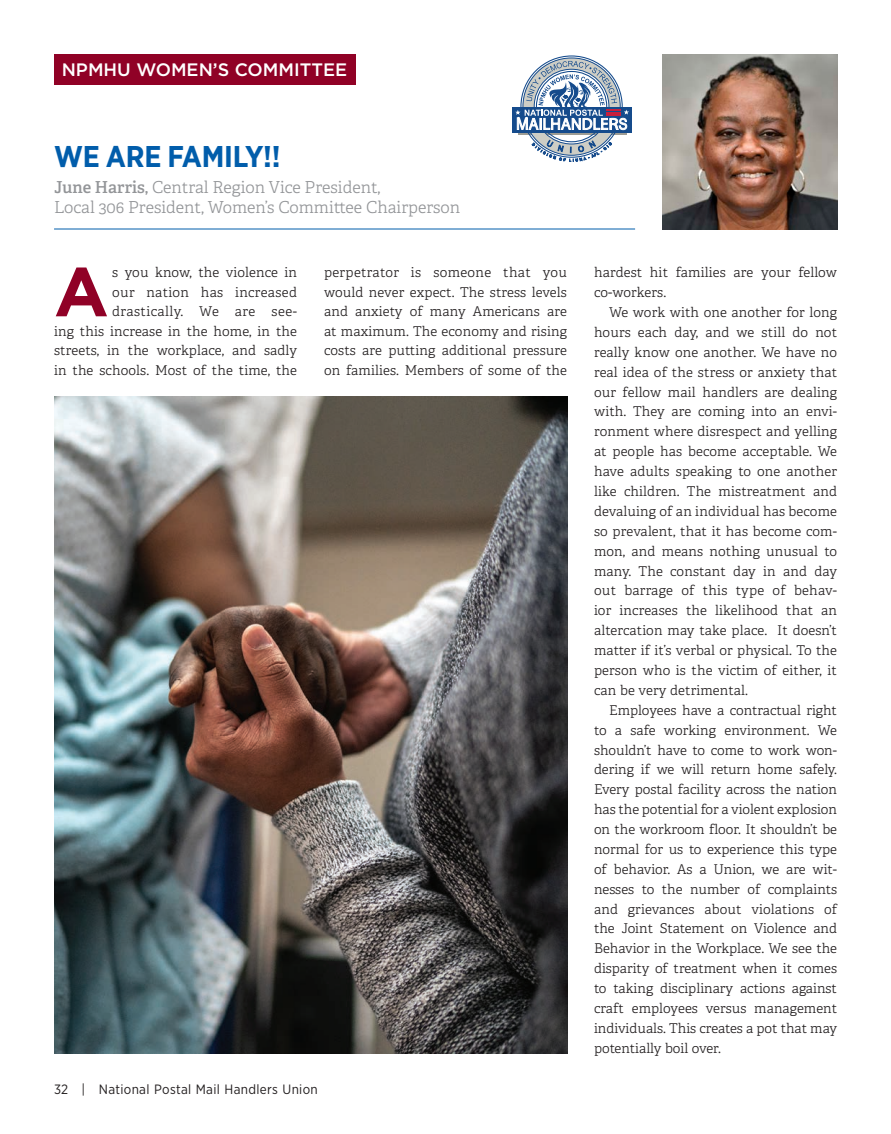
<style>
.page{position:relative;width:891px;height:1134px;background:#fff}
.page>*{position:absolute;margin:0;border:0;box-sizing:border-box;transform-origin:0 0}
.Body_Adelle_Drop_Cap{font:700 69.15px "Gotham";color:#900126}
.Report_Header{font:700 30px "Gotham Narrow";letter-spacing:-.01em;color:#015dab}
.Report_Title{font:500 18px "Gotham";color:#fff}
.Report_Name{font:300 16.5px/19.8px "Adelle";color:#939598}
.Body_Adelle_Indent{font:300 13.5px/20px "Adelle";color:#231f20;text-align:justify}
.Body_Adelle_Drop_Cap-2{font:300 13.5px/19.5px "Adelle";letter-spacing:.01em;color:#231f20;text-align:right}
.t1{font:13.5px "Gotham Narrow";letter-spacing:.025em;color:#231f20}
.s1{font-weight:600}
</style>
<div class="page">
<hr style="left:54px;top:229px;width:581px;height:1px;background:#015dab">
<div style="left:54px;top:54px;width:301px;height:31px;background:#900126"></div>
<img style="left:662px;top:54px;width:175px;height:175px">
<div style="left:513px;top:108px;width:119px;height:25px;background:#154b8c"></div>
<svg style="left:515px;top:58px;width:114px;height:104px"></svg>
<img style="left:54px;top:396px;width:513px;height:657px">
<p class="Report_Title" style="left:62px;top:58px;width:287px">NPMHU WOMEN’S COMMITTEE</p>
<p class="Report_Header" style="left:54px;top:137px;width:228px">WE ARE FAMILY!!</p>
<p class="Report_Name" style="left:54px;top:177px;width:408px"><span class="s1">June Harris,</span> Central Region Vice President,<br>Local 306 President, Women’s Committee Chairperson</p>
<p class="Body_Adelle_Drop_Cap-2" style="left:54px;top:262px;width:245px">s you know, the violence in<br>our nation has increased drastically. We are see-<br>ing this increase in the home, in the streets, in the workplace, and sadly in the schools. Most of the time, the</p>
<p class="Body_Adelle_Drop_Cap-2" style="left:324px;top:262px;width:245px;text-align:justify">perpetrator is someone that you would never expect. The stress levels and anxiety of many Americans are at maximum. The economy and rising costs are putting additional pressure on families. Members of some of the</p>
<p class="Body_Adelle_Drop_Cap-2" style="left:594px;top:262px;width:244px;line-height:20px;text-align:left">hardest hit families are your fellow co-workers.</p>
<p class="Body_Adelle_Drop_Cap" style="left:54px;top:246px;width:56px">A</p>
<p class="Body_Adelle_Indent" style="left:594px;top:302px;width:245px;text-indent:15px">We work with one another for long hours each day, and we still do not really know one another. We have no real idea of the stress or anxiety that our fellow mail handlers are dealing with. They are coming into an envi&shy;ronment where disrespect and yelling at people has become acceptable. We have adults speaking to one another like children. The mistreatment and devaluing of an individual has become so prevalent, that it has become com&shy;mon, and means nothing unusual to many. The constant day in and day out barrage of this type of behav&shy;ior increases the likelihood that an altercation may take place. It doesn’t matter if it’s verbal or physical. To the person who is the victim of either, it can be very detrimental.</p>
<p class="Body_Adelle_Indent" style="left:594px;top:700px;width:245px;text-indent:15px">Employees have a contractual right to a safe working environment. We shouldn’t have to come to work won&shy;dering if we will return home safely.<br>Every postal facility across the nation has the potential for a violent explosion on the workroom floor. It shouldn’t be normal for us to experience this type of behavior. As a Union, we are wit&shy;nesses to the number of complaints and grievances about violations of the Joint Statement on Violence and Behavior in the Workplace. We see the disparity of treatment when it comes to taking disciplinary actions against craft employees versus management individuals. This creates a pot that may potentially boil over.</p>
<p class="t1" style="left:54px;top:1081px;width:265px">32 | National Postal Mail Handlers Union</p>
</div>
